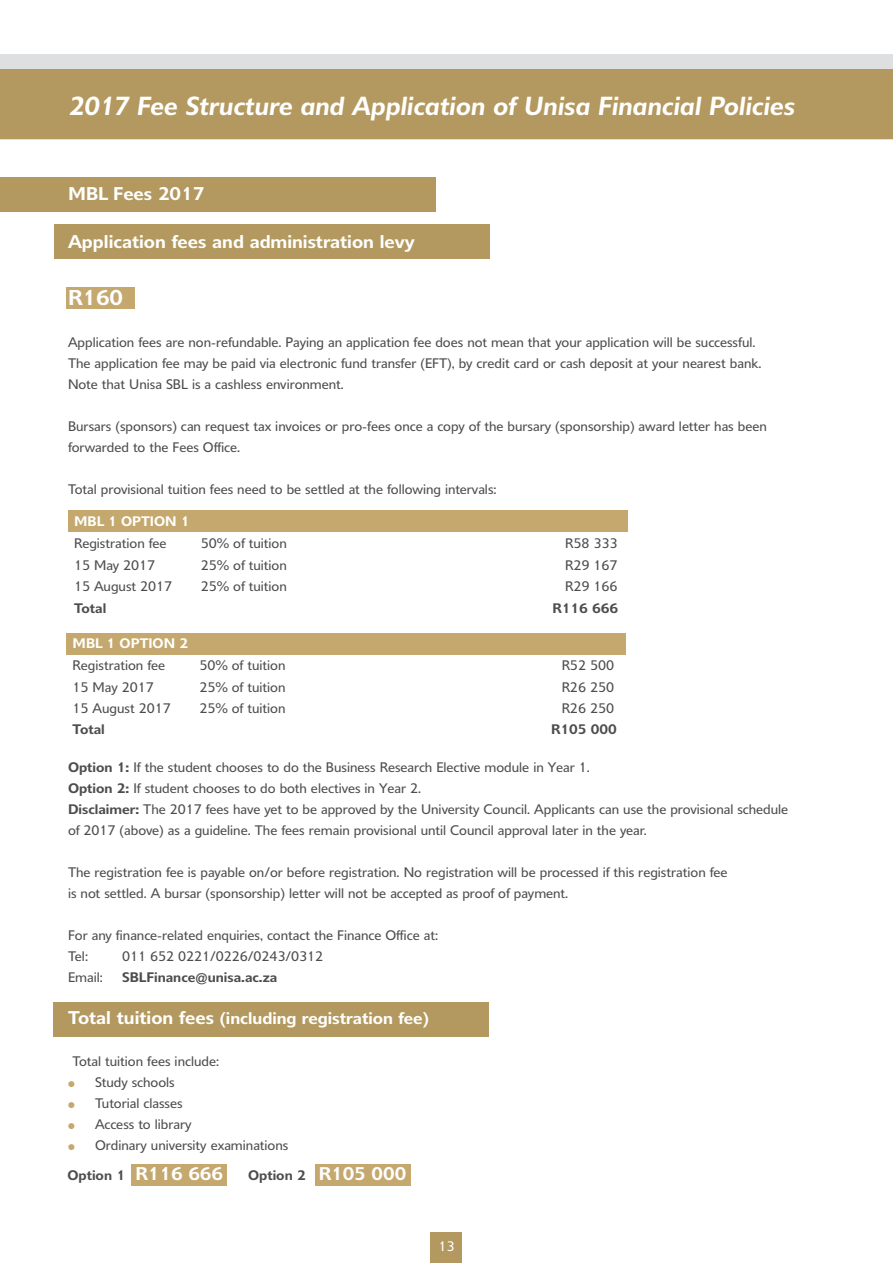
<style>
.page{position:relative;width:893px;height:1263px;background:#fff}
.page>*{position:absolute;margin:0;border:0;box-sizing:border-box;transform-origin:0 0}
.t1{font:italic 600 25.5px "Delargo DT";color:#fff}
.t2{font:600 21px "Delargo DT";color:#fff}
.t3{font:600 18px "Delargo DT";color:#fff}
.t4{font:600 16.5px "Delargo DT";color:#fff}
.t5{font:13.5px/21px "Delargo DT";color:#4d4d4f}
.t6{font:600 13.5px "Delargo DT";color:#4d4d4f}
.t7{font:600 13.5px "Delargo DT";color:#fff}
.t8{font:13.5px "Delargo DT";color:#fff}
.s1{font-weight:600}
.s2{font-size:18px}
.s3{font-size:12px;color:#c4a86e}
</style>
<div class="page">
<div style="left:0;top:54px;width:893px;height:85px;background:#dedfe0"></div>
<div style="left:0;top:69px;width:893px;height:70px;background:#b3995f"></div>
<div style="left:431px;top:1233px;width:31px;height:30px;background:#b3995f"></div>
<div style="left:53px;top:1002px;width:436px;height:35px;background:#b3995f"></div>
<div style="left:132px;top:1164px;width:95px;height:22px;background:#c4a86e"></div>
<div style="left:315px;top:1164px;width:95px;height:22px;background:#c4a86e"></div>
<div style="left:0;top:177px;width:436px;height:34px;background:#b3995f"></div>
<div style="left:68px;top:511px;width:559px;height:21px;background:#c4a86e"></div>
<div style="left:54px;top:225px;width:436px;height:34px;background:#b3995f"></div>
<div style="left:67px;top:287px;width:68px;height:21px;background:#c4a86e"></div>
<div style="left:67px;top:633px;width:559px;height:21px;background:#c4a86e"></div>
<h1 class="t1" style="left:68px;top:90px;width:728px">2017 Fee Structure and Application of Unisa Financial Policies</h1>
<h3 class="t3" style="left:68px;top:183px;width:138px">MBL Fees 2017</h3>
<h3 class="t3" style="left:68px;top:231px;width:348px">Application fees and administration levy</h3>
<h2 class="t2" style="left:68px;top:285px;width:56px">R160</h2>
<p class="t5" style="left:68px;top:332px;width:695px">Application fees are non-refundable. Paying an application fee does not mean that your application will be successful.<br>The application fee may be paid via electronic fund transfer (EFT), by credit card or cash deposit at your nearest bank.<br>Note that Unisa SBL is a cashless environment.</p>
<p class="t5" style="left:68px;top:416px;width:700px">Bursars (sponsors) can request tax invoices or pro-fees once a copy of the bursary (sponsorship) award letter has been forwarded to the Fees Office.</p>
<p class="t5" style="left:68px;top:479px;width:430px">Total provisional tuition fees need to be settled at the following intervals:</p>
<p class="t7" style="left:74px;top:513px;width:117px">MBL 1 OPTION 1</p>
<p class="t5" style="left:74px;top:532px;width:94px">Registration fee</p>
<p class="t5" style="left:201px;top:532px;width:88px">50% of tuition</p>
<p class="t5" style="left:565px;top:532px;width:54px">R58 333</p>
<p class="t5" style="left:74px;top:554px;width:83px">15 May 2017</p>
<p class="t5" style="left:201px;top:554px;width:88px">25% of tuition</p>
<p class="t5" style="left:565px;top:554px;width:54px">R29 167</p>
<p class="t5" style="left:74px;top:576px;width:100px">15 August 2017</p>
<p class="t5" style="left:201px;top:576px;width:88px">25% of tuition</p>
<p class="t5" style="left:565px;top:576px;width:54px">R29 166</p>
<p class="t6" style="left:74px;top:600px;width:34px">Total</p>
<p class="t6" style="left:552px;top:600px;width:67px">R116 666</p>
<p class="t7" style="left:73px;top:635px;width:117px">MBL 1 OPTION 2</p>
<p class="t5" style="left:73px;top:654px;width:94px">Registration fee</p>
<p class="t5" style="left:199px;top:654px;width:88px">50% of tuition</p>
<p class="t5" style="left:562px;top:654px;width:54px">R52 500</p>
<p class="t5" style="left:73px;top:676px;width:83px">15 May 2017</p>
<p class="t5" style="left:199px;top:676px;width:88px">25% of tuition</p>
<p class="t5" style="left:562px;top:676px;width:54px">R26 250</p>
<p class="t5" style="left:73px;top:698px;width:100px">15 August 2017</p>
<p class="t6" style="left:73px;top:721px;width:34px">Total</p>
<p class="t5" style="left:199px;top:698px;width:88px">25% of tuition</p>
<p class="t5" style="left:562px;top:698px;width:54px">R26 250</p>
<p class="t6" style="left:551px;top:721px;width:67px">R105 000</p>
<p class="t5" style="left:68px;top:756px;width:722px"><span class="s1">Option 1:</span> If the student chooses to do the Business Research Elective module in Year 1.<br><span class="s1">Option 2:</span> If student chooses to do both electives in Year 2.<br><span class="s1">Disclaimer:</span> The 2017 fees have yet to be approved by the University Council. Applicants can use the provisional schedule of 2017 (above) as a guideline. The fees remain provisional until Council approval later in the year.</p>
<p class="t5" style="left:68px;top:861px;width:661px">The registration fee is payable on/or before registration. No registration will be processed if this registration fee is not settled. A bursar (sponsorship) letter will not be accepted as proof of payment.</p>
<p class="t5" style="left:68px;top:924px;width:371px">For any finance-related enquiries, contact the Finance Office at:<br>Tel:</p>
<p class="t5" style="left:122px;top:945px;width:203px">011 652 0221/0226/0243/0312</p>
<p class="t5" style="left:68px;top:966px;width:36px">Email:</p>
<p class="t6" style="left:122px;top:969px;width:157px">SBLFinance@unisa.ac.za</p>
<p class="t4" style="left:68px;top:1008px;width:362px"><span class="s2">Total tuition fees</span> (including registration fee)</p>
<p class="t5" style="left:72px;top:1050px;width:148px">Total tuition fees include:</p>
<p class="t5" style="left:68px;top:1071px;width:108px"><span class="s3">•</span> Study schools</p>
<p class="t5" style="left:68px;top:1092px;width:116px"><span class="s3">•</span> Tutorial classes</p>
<p class="t5" style="left:68px;top:1113px;width:125px"><span class="s3">•</span> Access to library</p>
<p class="t5" style="left:68px;top:1134px;width:222px"><span class="s3">•</span> Ordinary university examinations</p>
<p class="t6" style="left:68px;top:1166px;width:59px">Option 1</p>
<h3 class="t3" style="left:135px;top:1162px;width:89px">R116 666</h3>
<p class="t6" style="left:248px;top:1166px;width:59px">Option 2</p>
<h3 class="t3" style="left:319px;top:1162px;width:89px">R105 000</h3>
<p class="t8" style="left:438px;top:1237px;width:18px">13</p>
</div>
